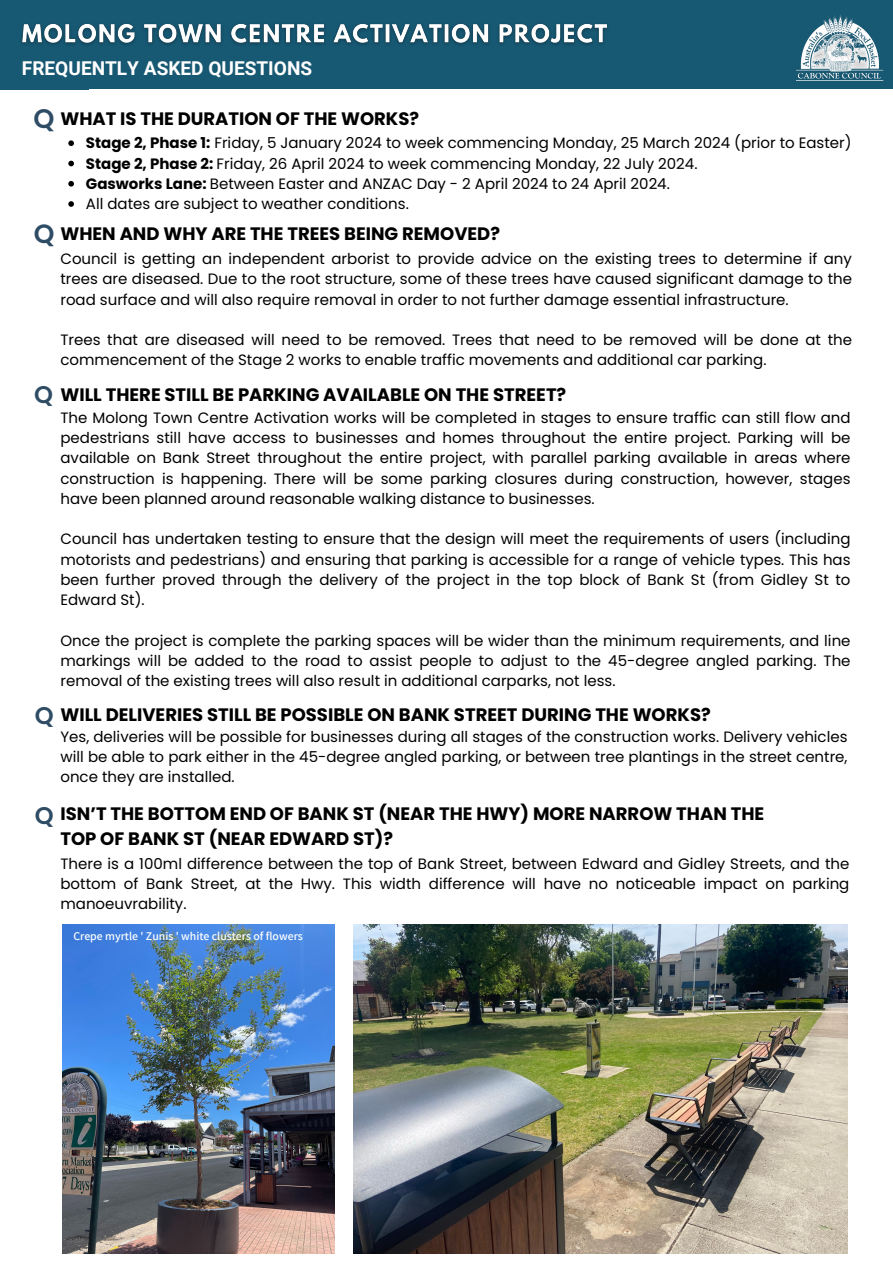
<style>
.page{position:relative;width:893px;height:1264px;background:#fff}
.page>*{position:absolute;margin:0;border:0;box-sizing:border-box;transform-origin:0 0}
.t1{font:600 26.7px "Poppins";color:#2f4c65}
.t2{font:600 26.4px "Poppins";color:#2f4c65}
.t3{font:600 24px "Poppins";color:#2f4c65}
.t4{font:700 19.05px "Roboto";color:#fff}
.t5{font:700 18px/24.8px "Poppins";color:#000}
.t6{font:15px/20.2px "Poppins";color:#000;text-align:justify}
.t7{font:600 11.85px "Assistant";color:#fff}
.s1{font-weight:700}
</style>
<div class="page">
<div style="left:0;top:0;width:892px;height:90px;background:#175873"></div>
<img style="left:796px;top:15px;width:87px;height:64px">
<img style="left:21px;top:23px;width:587px;height:22px">
<svg style="left:68px;top:140px;width:6px;height:6px"></svg>
<svg style="left:68px;top:161px;width:6px;height:5px"></svg>
<svg style="left:68px;top:181px;width:6px;height:5px"></svg>
<svg style="left:68px;top:201px;width:6px;height:6px"></svg>
<img style="left:62px;top:924px;width:272px;height:329px">
<img style="left:353px;top:924px;width:494px;height:329px">
<p class="t4" style="left:22px;top:57px;width:292px">FREQUENTLY ASKED QUESTIONS</p>
<p class="t1" style="left:34px;top:100px;width:23px">Q</p>
<p class="t5" style="left:60px;top:106px;width:360px">WHAT IS THE DURATION OF THE WORKS?</p>
<p class="t6" style="left:86px;top:133px;width:767px"><span class="s1">Stage 2, Phase 1:</span> Friday, 5 January 2024 to week commencing Monday, 25 March 2024 (prior to Easter)</p>
<p class="t6" style="left:86px;top:153px;width:613px"><span class="s1">Stage 2, Phase 2:</span> Friday, 26 April 2024 to week commencing Monday, 22 July 2024.</p>
<p class="t6" style="left:86px;top:173px;width:585px"><span class="s1">Gasworks Lane:</span> Between Easter and ANZAC Day - 2 April 2024 to 24 April 2024.</p>
<p class="t6" style="left:86px;top:194px;width:324px">All dates are subject to weather conditions.</p>
<p class="t2" style="left:34px;top:215px;width:22px">Q</p>
<p class="t5" style="left:60px;top:221px;width:441px">WHEN AND WHY ARE THE TREES BEING REMOVED?</p>
<p class="t6" style="left:60px;top:249px;width:793px">Council is getting an independent arborist to provide advice on the existing trees to determine if any trees are diseased. Due to the root structure, some of these trees have caused significant damage to the road surface and will also require removal in order to not further damage essential infrastructure.</p>
<p class="t6" style="left:60px;top:330px;width:793px">Trees that are diseased will need to be removed. Trees that need to be removed will be done at the commencement of the Stage 2 works to enable traffic movements and additional car parking.</p>
<p class="t3" style="left:34px;top:377px;width:20px">Q</p>
<p class="t5" style="left:60px;top:382px;width:507px">WILL THERE STILL BE PARKING AVAILABLE ON THE STREET?</p>
<p class="t6" style="left:60px;top:407px;width:791px">The Molong Town Centre Activation works will be completed in stages to ensure traffic can still flow and pedestrians still have access to businesses and homes throughout the entire project. Parking will be available on Bank Street throughout the entire project, with parallel parking available in areas where construction is happening. There will be some parking closures during construction, however, stages have been planned around reasonable walking distance to businesses.</p>
<p class="t6" style="left:60px;top:529px;width:791px">Council has undertaken testing to ensure that the design will meet the requirements of users (including motorists and pedestrians) and ensuring that parking is accessible for a range of vehicle types. This has been further proved through the delivery of the project in the top block of Bank St (from Gidley St to Edward St).</p>
<p class="t6" style="left:60px;top:630px;width:791px">Once the project is complete the parking spaces will be wider than the minimum requirements, and line markings will be added to the road to assist people to adjust to the 45-degree angled parking. The removal of the existing trees will also result in additional carparks, not less.</p>
<p class="t3" style="left:35px;top:698px;width:20px">Q</p>
<p class="t5" style="left:60px;top:702px;width:652px">WILL DELIVERIES STILL BE POSSIBLE ON BANK STREET DURING THE WORKS?</p>
<p class="t6" style="left:60px;top:726px;width:788px">Yes, deliveries will be possible for businesses during all stages of the construction works. Delivery vehicles will be able to park either in the 45-degree angled parking, or between tree plantings in the street centre, once they are installed.</p>
<p class="t3" style="left:35px;top:798px;width:20px">Q</p>
<p class="t6" style="left:60px;top:853px;width:790px">There is a 100ml difference between the top of Bank Street, between Edward and Gidley Streets, and the bottom of Bank Street, at the Hwy. This width difference will have no noticeable impact on parking manoeuvrability.</p>
<p class="t5" style="left:60px;top:801px;width:705px">ISN’T THE BOTTOM END OF BANK ST (NEAR THE HWY) MORE NARROW THAN THE<br>TOP OF BANK ST (NEAR EDWARD ST)?</p>
<p class="t7" style="left:73px;top:928px;width:231px">Crepe myrtle ' Zunis ' white clusters of flowers</p>
</div>
